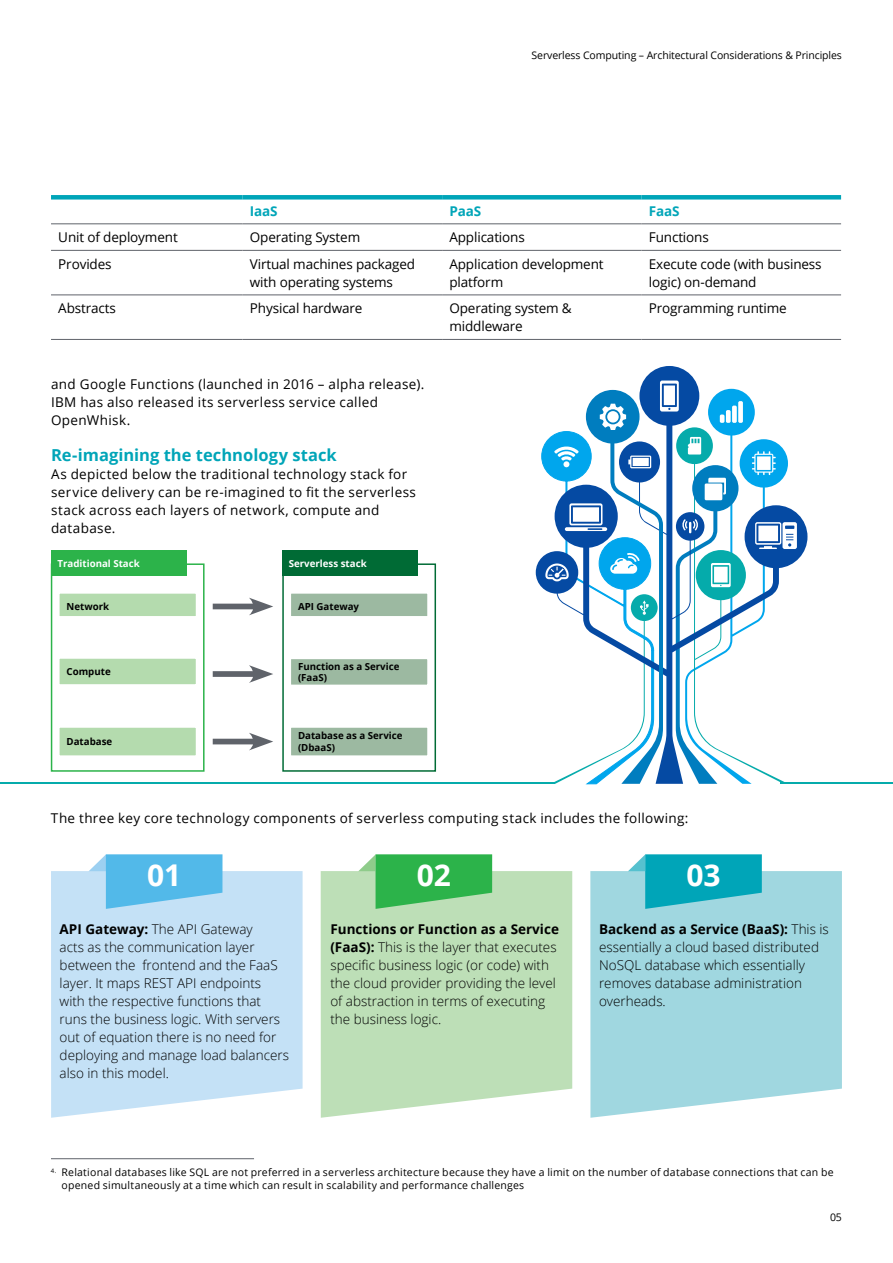
<style>
.page{position:relative;width:893px;height:1263px;background:#fff}
.page>*{position:absolute;margin:0;border:0;box-sizing:border-box;transform-origin:0 0}
.t1{font:700 30px "Open Sans";color:#fff}
.t2{font:700 16.5px "Open Sans";color:#00a5b8}
.t3{font:300 13.5px/18px "Open Sans";color:#000}
.t4{font:13.5px/18px "Open Sans";letter-spacing:.02em;color:#000}
.t5{font:13.5px/18px "Open Sans";letter-spacing:-.01em;color:#000}
.t6{font:700 13.5px "Open Sans";letter-spacing:-.01em;color:#00a5b8}
.t7{font:10.5px/12.6px "Open Sans";letter-spacing:.02em;color:#000}
.t8{font:10.5px "Open Sans";letter-spacing:-.01em;color:#000}
.t9{font:700 9.75px/11.7px "Open Sans";color:#000}
.t10{font:700 9.75px "Open Sans";color:#fff}
.s1{font-weight:700}
</style>
<div class="page">
<hr style="left:51px;top:1158px;width:203px;height:1px;background:#5f636a">
<hr style="left:51px;top:224px;width:192px;height:1px;background:#5f636a">
<hr style="left:243px;top:224px;width:199px;height:1px;background:#5f636a">
<hr style="left:442px;top:224px;width:200px;height:1px;background:#5f636a">
<hr style="left:642px;top:224px;width:199px;height:1px;background:#5f636a">
<hr style="left:51px;top:250px;width:192px;height:1px;background:#5f636a">
<hr style="left:243px;top:250px;width:199px;height:1px;background:#5f636a">
<hr style="left:442px;top:250px;width:200px;height:1px;background:#5f636a">
<hr style="left:642px;top:250px;width:199px;height:1px;background:#5f636a">
<hr style="left:51px;top:295px;width:192px;height:1px;background:#5f636a">
<hr style="left:243px;top:295px;width:199px;height:1px;background:#5f636a">
<hr style="left:442px;top:295px;width:200px;height:1px;background:#5f636a">
<hr style="left:642px;top:295px;width:199px;height:1px;background:#5f636a">
<hr style="left:51px;top:339px;width:192px;height:1px;background:#5f636a">
<hr style="left:243px;top:339px;width:199px;height:1px;background:#5f636a">
<hr style="left:442px;top:339px;width:200px;height:1px;background:#5f636a">
<hr style="left:642px;top:339px;width:199px;height:1px;background:#5f636a">
<div style="left:51px;top:195px;width:192px;height:5px;background:#00a5b8"></div>
<div style="left:243px;top:195px;width:199px;height:5px;background:#00a5b8"></div>
<div style="left:442px;top:195px;width:200px;height:5px;background:#00a5b8"></div>
<div style="left:642px;top:195px;width:199px;height:5px;background:#00a5b8"></div>
<div style="left:51px;top:563px;width:154px;height:209px;border:2px solid #2cb34a"></div>
<div style="left:282px;top:563px;width:154px;height:209px;border:2px solid #006b35"></div>
<div style="left:51px;top:551px;width:135px;height:25px;background:#2cb34a"></div>
<div style="left:282px;top:551px;width:136px;height:25px;background:#006b35"></div>
<div style="left:57px;top:591px;width:141px;height:27px;background:#b4dbae;border:2px solid #fff"></div>
<div style="left:289px;top:591px;width:141px;height:27px;background:#9cb9a1;border:2px solid #fff"></div>
<div style="left:57px;top:656px;width:141px;height:30px;background:#b4dbae;border:2px solid #fff"></div>
<div style="left:289px;top:657px;width:141px;height:30px;background:#9cb9a1;border:2px solid #fff"></div>
<div style="left:57px;top:725px;width:141px;height:33px;background:#b4dbae;border:2px solid #fff"></div>
<div style="left:289px;top:725px;width:141px;height:33px;background:#9cb9a1;border:2px solid #fff"></div>
<div style="left:213px;top:604px;width:46px;height:5px;background:#5f636a"></div>
<svg style="left:249px;top:598px;width:24px;height:17px"></svg>
<div style="left:213px;top:671px;width:46px;height:6px;background:#5f636a"></div>
<svg style="left:249px;top:665px;width:24px;height:18px"></svg>
<div style="left:213px;top:739px;width:46px;height:5px;background:#5f636a"></div>
<svg style="left:249px;top:733px;width:24px;height:17px"></svg>
<div style="left:51px;top:871px;width:252px;height:247px;background:#c4e1f6"></div>
<svg style="left:89px;top:854px;width:133px;height:55px;background:#70c3ec"></svg>
<div style="left:321px;top:871px;width:251px;height:247px;background:#bddfb7"></div>
<svg style="left:358px;top:854px;width:134px;height:55px;background:#53bf68"></svg>
<svg style="left:590px;top:871px;width:252px;height:247px;background:#a6d9e2"></svg>
<svg style="left:628px;top:854px;width:134px;height:55px;background:#2bb2c3"></svg>
<svg style="left:536px;top:366px;width:271px;height:221px"></svg>
<svg style="left:541px;top:381px;width:256px;height:403px"></svg>
<hr style="left:780px;top:782px;width:113px;height:2px;background:#05abab">
<hr style="left:0;top:782px;width:555px;height:2px;background:#05abab">
<p class="t8" style="left:532px;top:48px;width:312px">Serverless Computing – Architectural Considerations &amp; Principles</p>
<p class="t6" style="left:250px;top:201px;width:29px">IaaS</p>
<p class="t6" style="left:449px;top:201px;width:33px">PaaS</p>
<p class="t6" style="left:649px;top:201px;width:32px">FaaS</p>
<p class="t5" style="left:58px;top:228px;width:121px">Unit of deployment</p>
<p class="t5" style="left:250px;top:228px;width:112px">Operating System</p>
<p class="t5" style="left:449px;top:228px;width:77px">Applications</p>
<p class="t5" style="left:649px;top:228px;width:61px">Functions</p>
<p class="t5" style="left:58px;top:255px;width:55px">Provides</p>
<p class="t5" style="left:250px;top:255px;width:167px">Virtual machines packaged with operating systems</p>
<p class="t5" style="left:449px;top:255px;width:156px">Application development platform</p>
<p class="t5" style="left:649px;top:255px;width:174px">Execute code (with business logic) on-demand</p>
<p class="t5" style="left:58px;top:299px;width:59px">Abstracts</p>
<p class="t5" style="left:250px;top:299px;width:114px">Physical hardware</p>
<p class="t5" style="left:449px;top:299px;width:124px">Operating system &amp; middleware</p>
<p class="t5" style="left:649px;top:299px;width:139px">Programming runtime</p>
<p class="t4" style="left:51px;top:375px;width:375px">and Google Functions (launched in 2016 – alpha release).<br>IBM has also released its serverless service called<br>OpenWhisk.</p>
<p class="t2" style="left:51px;top:444px;width:287px">Re-imagining the technology stack</p>
<p class="t4" style="left:51px;top:465px;width:367px">As depicted below the traditional technology stack for service delivery can be re-imagined to fit the serverless stack across each layers of network, compute and database.</p>
<p class="t10" style="left:58px;top:557px;width:84px">Traditional Stack</p>
<p class="t10" style="left:289px;top:557px;width:79px">Serverless stack</p>
<p class="t9" style="left:67px;top:600px;width:44px">Network</p>
<p class="t9" style="left:298px;top:600px;width:63px">API Gateway</p>
<p class="t9" style="left:67px;top:665px;width:46px">Compute</p>
<p class="t9" style="left:298px;top:660px;width:103px">Function as a Service (FaaS)</p>
<p class="t9" style="left:67px;top:736px;width:47px">Database</p>
<p class="t9" style="left:298px;top:730px;width:106px">Database as a Service (DbaaS)</p>
<p class="t4" style="left:51px;top:809px;width:639px">The three key core technology components of serverless computing stack includes the following:</p>
<h1 class="t1" style="left:147px;top:854px;width:36px">01</h1>
<h1 class="t1" style="left:417px;top:854px;width:36px">02</h1>
<h1 class="t1" style="left:686px;top:854px;width:36px">03</h1>
<p class="t3" style="left:60px;top:919px;width:231px"><span class="s1">API Gateway:</span> The API Gateway<br>acts as the communication layer between the frontend and the FaaS layer. It maps REST API endpoints with the respective functions that runs the business logic. With servers out of equation there is no need for deploying and manage load balancers also in this model.</p>
<p class="t3" style="left:330px;top:919px;width:230px"><span class="s1">Functions or Function as a Service (FaaS):</span> This is the layer that executes specific business logic (or code) with the cloud provider providing the level of abstraction in terms of executing the business logic.</p>
<p class="t3" style="left:599px;top:919px;width:231px"><span class="s1">Backend as a Service (BaaS):</span> This is essentially a cloud based distributed<br>NoSQL database which essentially removes database administration overheads.</p>
<p class="t7" style="left:62px;top:1166px;width:774px;text-indent:-11px"><sup>4.</sup> Relational databases like SQL are not preferred in a serverless architecture because they have a limit on the number of database connections that can be opened simultaneously at a time which can result in scalability and performance challenges</p>
<p class="t7" style="left:830px;top:1211px;width:13px">05</p>
</div>
